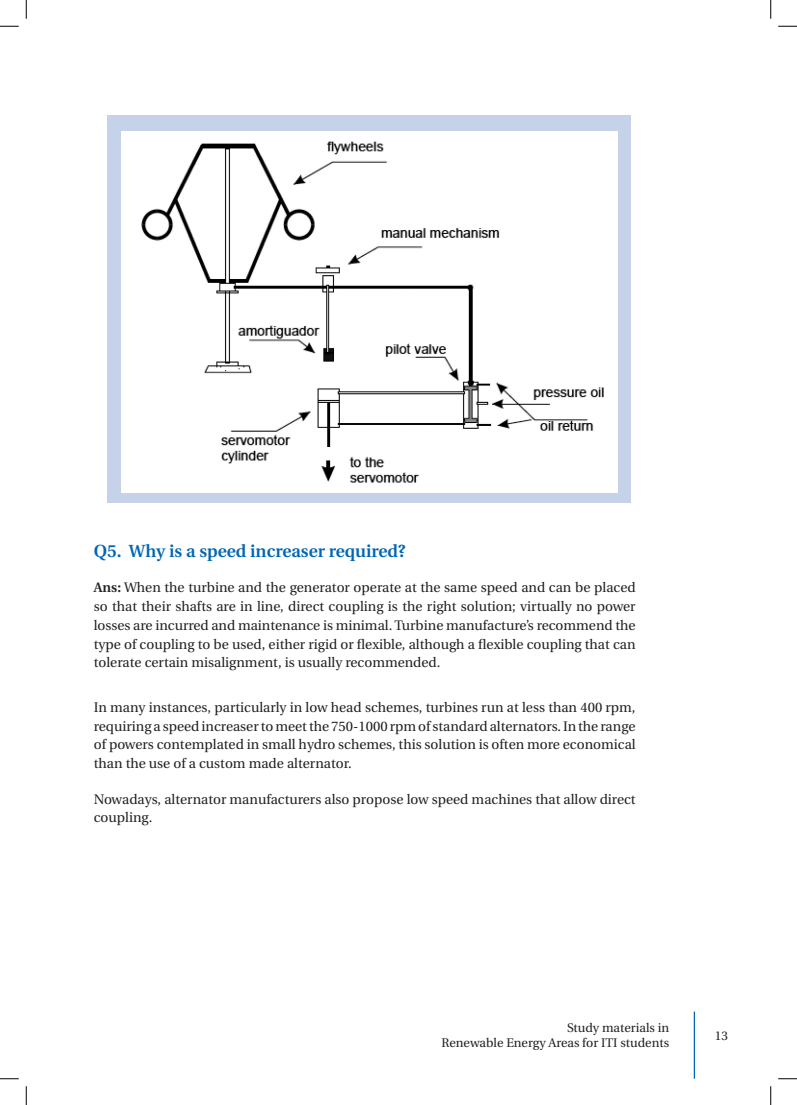
<style>
.page{position:relative;width:797px;height:1105px;background:#fff}
.page>*{position:absolute;margin:0;border:0;box-sizing:border-box;transform-origin:0 0}
.t1{font:600 17.5px "Utopia";color:#0166b3}
.t2{font:13.75px/18.8px "Utopia";color:#231f20;text-align:justify}
.t3{font:12.5px/15px "Utopia";color:#231f20;text-align:right}
.s1{font-weight:600}
</style>
<div class="page">
<hr style="left:693px;top:1011px;width:2px;height:68px;background:#0166b3">
<div style="left:107px;top:116px;width:523px;height:387px;background:#c6d2ea"></div>
<img style="left:122px;top:131px;width:495px;height:361px">
<svg style="left:0;top:25px;width:19px;height:2px"></svg>
<svg style="left:778px;top:25px;width:19px;height:2px"></svg>
<svg style="left:0;top:1078px;width:19px;height:1px"></svg>
<svg style="left:778px;top:1078px;width:19px;height:1px"></svg>
<svg style="left:25px;top:0;width:2px;height:19px"></svg>
<svg style="left:25px;top:1086px;width:2px;height:19px"></svg>
<svg style="left:770px;top:0;width:1px;height:19px"></svg>
<svg style="left:770px;top:1086px;width:1px;height:19px"></svg>
<p class="t1" style="left:94px;top:541px;width:313px">Q5. Why is a speed increaser required?</p>
<p class="t2" style="left:94px;top:578px;width:543px"><span class="s1">Ans:</span> When the turbine and the generator operate at the same speed and can be placed so that their shafts are in line, direct coupling is the right solution; virtually no power losses are incurred and maintenance is minimal. Turbine manufacture’s recommend the type of coupling to be used, either rigid or flexible, although a flexible coupling that can tolerate certain misalignment, is usually recommended.</p>
<p class="t2" style="left:94px;top:698px;width:543px">In many instances, particularly in low head schemes, turbines run at less than 400 rpm, requiring a speed increaser to meet the 750-1000 rpm of standard alternators. In the range of powers contemplated in small hydro schemes, this solution is often more economical than the use of a custom made alternator.</p>
<p class="t2" style="left:94px;top:790px;width:543px">Nowadays, alternator manufacturers also propose low speed machines that allow direct coupling.</p>
<p class="t3" style="left:441px;top:1020px;width:229px">Study materials in<br>Renewable Energy Areas for ITI students</p>
<p class="t3" style="left:715px;top:1028px;width:15px">13</p>
</div>
